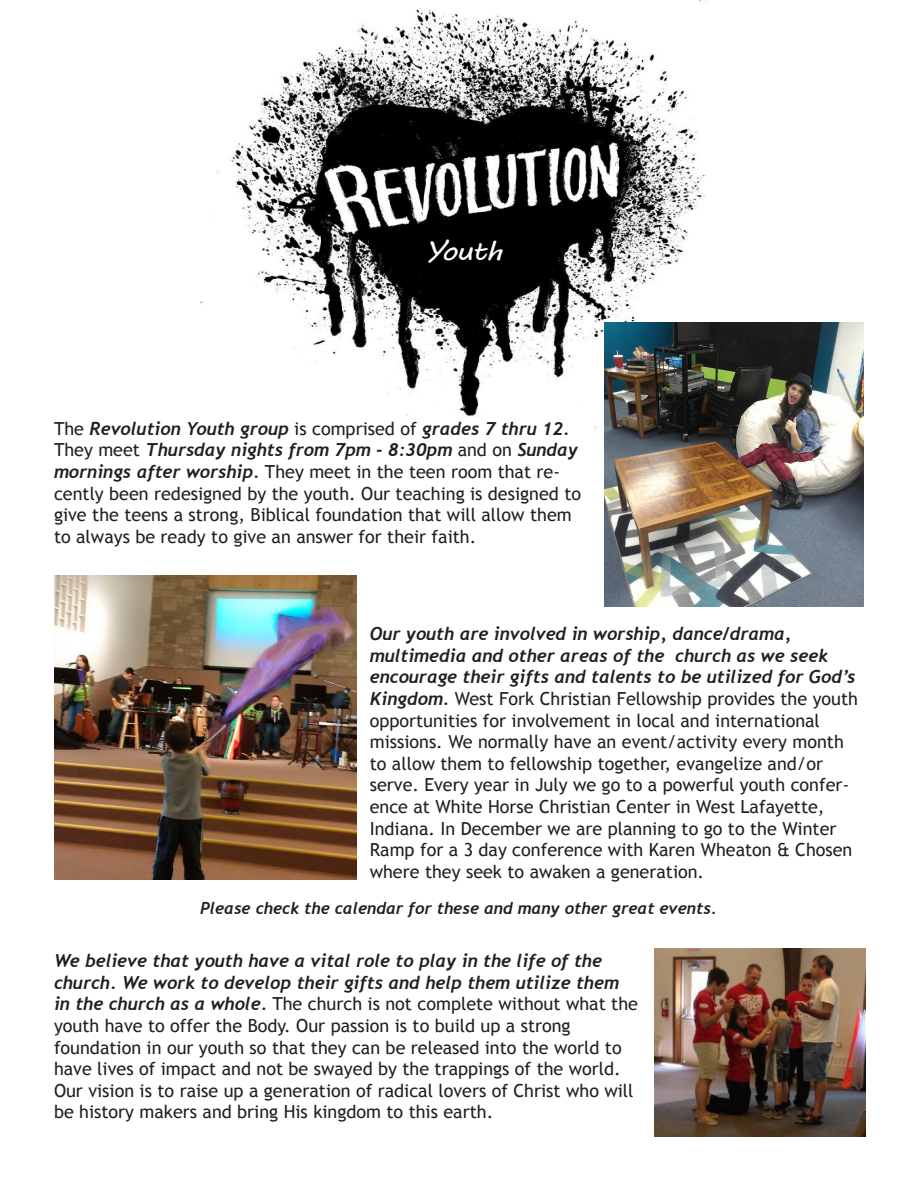
<style>
.page{position:relative;width:918px;height:1188px;background:#fff}
.page>*{position:absolute;margin:0;border:0;box-sizing:border-box;transform-origin:0 0}
.t1{font:26.25px "MV Boli";letter-spacing:-.055em;color:#fff;scale:1.17 1}
.t2{font:18px/21.6px "Trebuchet MS";color:#231f20}
.t3{font:italic 700 18px/21.6px "Trebuchet";color:#231f20}
.t4{font:italic 700 16.5px "Trebuchet";color:#231f20}
.s1{font-family:"Trebuchet";font-weight:700;font-style:italic}
.s2{font-family:"Trebuchet MS";font-weight:400;font-style:normal}
</style>
<div class="page">
<img style="left:200px;top:0;width:519px;height:428px">
<div style="left:398px;top:230px;width:147px;height:37px;background:#000"></div>
<div style="left:375px;top:230px;width:44px;height:22px;background:#000"></div>
<div style="left:533px;top:234px;width:28px;height:22px;background:#000"></div>
<div style="left:369px;top:231px;width:12px;height:14px;background:#000"></div>
<img style="left:54px;top:575px;width:303px;height:304px">
<img style="left:604px;top:323px;width:260px;height:284px">
<img style="left:654px;top:948px;width:211px;height:189px">
<p class="t1" style="left:424px;top:233px;width:68px">Youth</p>
<p class="t2" style="left:54px;top:418px;width:529px">The <span class="s1">Revolution Youth group</span> is comprised of <span class="s1">grades 7 thru 12.<br></span>They meet <span class="s1">Thursday nights from 7pm - 8:30pm</span> and on <span class="s1">Sunday mornings after worship.</span> They meet in the teen room that re&shy;cently been redesigned by the youth. Our teaching is designed to give the teens a strong, Biblical foundation that will allow them to always be ready to give an answer for their faith.</p>
<p class="t3" style="left:370px;top:623px;width:423px">Our youth are involved in worship, dance/drama,</p>
<p class="t3" style="left:370px;top:645px;width:490px">multimedia and other areas of the church as we seek encourage their gifts and talents to be utilized for God’s Kingdom. <span class="s2">West Fork Christian Fellowship provides the youth opportunities for involvement in local and international</span></p>
<p class="t2" style="left:370px;top:731px;width:484px">missions. We normally have an event/activity every month to allow them to fellowship together, evangelize and/or serve. Every year in July we go to a powerful youth confer&shy;ence at White Horse Christian Center in West Lafayette, Indiana. In December we are planning to go to the Winter Ramp for a 3 day conference with Karen Wheaton &amp; Chosen where they seek to awaken a generation.</p>
<p class="t4" style="left:200px;top:898px;width:518px">Please check the calendar for these and many other great events.</p>
<p class="t3" style="left:54px;top:950px;width:586px">We believe that youth have a vital role to play in the life of the church. We work to develop their gifts and help them utilize them in the church as a whole. <span class="s2">The church is not complete without what the youth have to offer the Body. Our passion is to build up a strong</span></p>
<p class="t2" style="left:54px;top:1037px;width:581px">foundation in our youth so that they can be released into the world to have lives of impact and not be swayed by the trappings of the world.<br>Our vision is to raise up a generation of radical lovers of Christ who will be history makers and bring His kingdom to this earth.</p>
</div>
